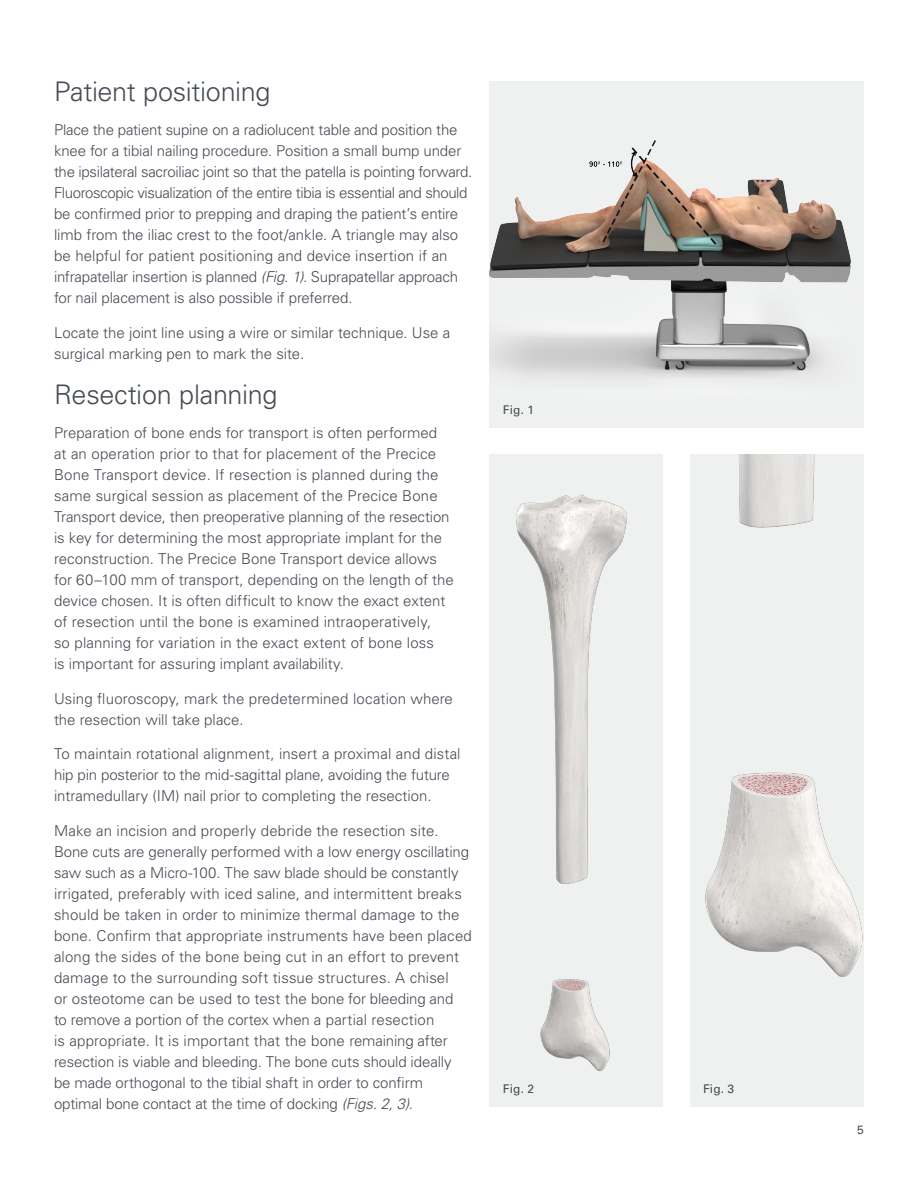
<style>
.page{position:relative;width:918px;height:1188px;background:#fff}
.page>*{position:absolute;margin:0;border:0;box-sizing:border-box;transform-origin:0 0}
.Subhead_Bold_15pt{font:300 27px "Univers LT Std";letter-spacing:-.01em;color:#464b54}
.Body_Copy_Light_10pt{font:300 15px/21px "Univers LT Std";color:#464b54}
.Body_Copy_Light_10pt-2{font:12px "Univers LT Std";letter-spacing:.015em;color:#464b54}
.s1{font-style:italic}
</style>
<div class="page">
<img style="left:490px;top:81px;width:374px;height:347px">
<div style="left:490px;top:455px;width:173px;height:652px;background:#eff1f0"></div>
<img style="left:516px;top:494px;width:111px;height:577px">
<div style="left:690px;top:455px;width:174px;height:652px;background:#eff1f0"></div>
<img style="left:705px;top:455px;width:158px;height:522px">
<p class="Subhead_Bold_15pt" style="left:54px;top:75px;width:218px">Patient positioning</p>
<p class="Body_Copy_Light_10pt" style="left:54px;top:119px;width:420px">Place the patient supine on a radiolucent table and position the knee for a tibial nailing procedure. Position a small bump under the ipsilateral sacroiliac joint so that the patella is pointing forward.<br>Fluoroscopic visualization of the entire tibia is essential and should be confirmed prior to prepping and draping the patient’s entire limb from the iliac crest to the foot/ankle. A triangle may also be helpful for patient positioning and device insertion if an infrapatellar insertion is planned <span class="s1">(Fig. 1)</span>. Suprapatellar approach for nail placement is also possible if preferred.</p>
<p class="Body_Copy_Light_10pt" style="left:54px;top:322px;width:398px">Locate the joint line using a wire or similar technique. Use a surgical marking pen to mark the site.</p>
<p class="Subhead_Bold_15pt" style="left:54px;top:378px;width:225px">Resection planning</p>
<p class="Body_Copy_Light_10pt" style="left:54px;top:422px;width:401px">Preparation of bone ends for transport is often performed<br>at an operation prior to that for placement of the Precice Bone Transport device. If resection is planned during the same surgical session as placement of the Precice Bone Transport device, then preoperative planning of the resection is key for determining the most appropriate implant for the reconstruction. The Precice Bone Transport device allows for 60–100 mm of transport, depending on the length of the device chosen. It is often difficult to know the exact extent of resection until the bone is examined intraoperatively,<br>so planning for variation in the exact extent of bone loss<br>is important for assuring implant availability.</p>
<p class="Body_Copy_Light_10pt" style="left:54px;top:688px;width:400px">Using fluoroscopy, mark the predetermined location where the resection will take place.</p>
<p class="Body_Copy_Light_10pt" style="left:54px;top:743px;width:408px">To maintain rotational alignment, insert a proximal and distal hip pin posterior to the mid-sagittal plane, avoiding the future intramedullary (IM) nail prior to completing the resection.</p>
<p class="Body_Copy_Light_10pt" style="left:54px;top:820px;width:419px">Make an incision and properly debride the resection site.<br>Bone cuts are generally performed with a low energy oscillating saw such as a Micro-100. The saw blade should be constantly irrigated, preferably with iced saline, and intermittent breaks should be taken in order to minimize thermal damage to the bone. Confirm that appropriate instruments have been placed along the sides of the bone being cut in an effort to prevent damage to the surrounding soft tissue structures. A chisel<br>or osteotome can be used to test the bone for bleeding and<br>to remove a portion of the cortex when a partial resection<br>is appropriate. It is important that the bone remaining after resection is viable and bleeding. The bone cuts should ideally be made orthogonal to the tibial shaft in order to confirm optimal bone contact at the time of docking <span class="s1">(Figs. 2, 3)</span>.</p>
<p class="Body_Copy_Light_10pt-2" style="left:503px;top:402px;width:33px">Fig. 1</p>
<p class="Body_Copy_Light_10pt-2" style="left:503px;top:1082px;width:33px">Fig. 2</p>
<p class="Body_Copy_Light_10pt-2" style="left:703px;top:1082px;width:33px">Fig. 3</p>
<p class="Body_Copy_Light_10pt-2" style="left:857px;top:1123px;width:8px">5</p>
</div>
